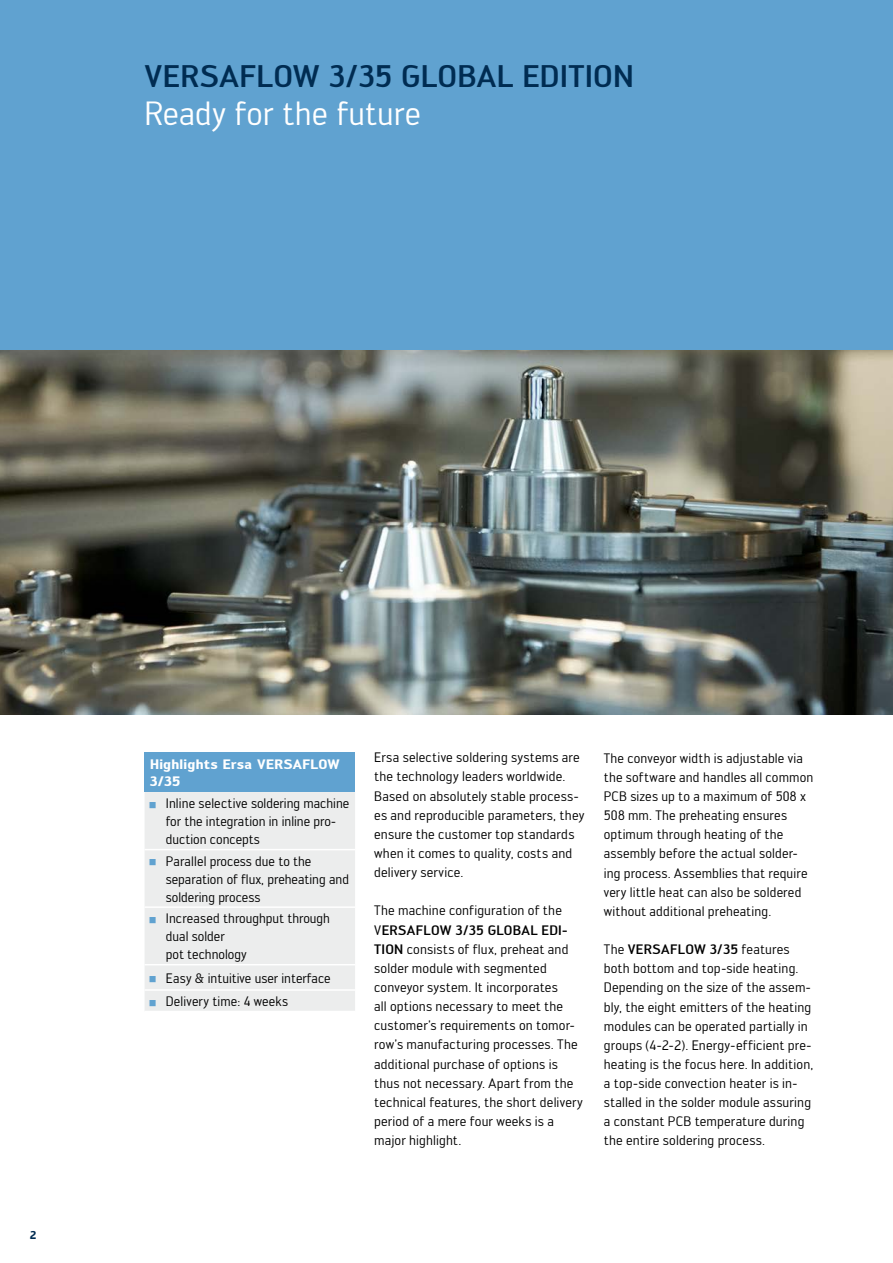
<style>
.page{position:relative;width:893px;height:1263px;background:#fff}
.page>*{position:absolute;margin:0;border:0;box-sizing:border-box;transform-origin:0 0}
.KE_Headline_2{font:33px "Engel";color:#fff}
.KE_Headline_1{font:500 30.75px "Engel";letter-spacing:.005em;color:#002c52}
.KE_Headline_Fließtex{font:13.5px/19.2px "Engel";letter-spacing:.01em;color:#000}
.KE_Tabellenheadline{font:700 13.5px/17px "Engel";letter-spacing:.015em;color:#fff}
.t1{font:700 11.25px "Engel";color:#002c52}
.s1{font-weight:500}
</style>
<div class="page">
<div style="left:0;top:0;width:893px;height:351px;background:#60a2d0"></div>
<img style="left:0;top:351px;width:893px;height:363px">
<div style="left:145px;top:753px;width:210px;height:39px;background:#60a2d0"></div>
<div style="left:145px;top:792px;width:210px;height:219px;background:#eceded"></div>
<hr style="left:145px;top:849px;width:210px;height:1px;background:#fff">
<hr style="left:145px;top:906px;width:210px;height:2px;background:#fff">
<hr style="left:145px;top:964px;width:210px;height:1px;background:#fff">
<hr style="left:145px;top:989px;width:210px;height:2px;background:#fff">
<svg style="left:150px;top:802px;width:6px;height:6px"></svg>
<svg style="left:150px;top:859px;width:6px;height:7px"></svg>
<svg style="left:150px;top:917px;width:6px;height:6px"></svg>
<svg style="left:150px;top:976px;width:6px;height:6px"></svg>
<svg style="left:150px;top:1000px;width:6px;height:6px"></svg>
<p class="KE_Headline_1" style="left:145px;top:58px;width:491px">VERSAFLOW 3/35 GLOBAL EDITION</p>
<p class="KE_Headline_2" style="left:145px;top:95px;width:278px">Ready for the future</p>
<p class="t1" style="left:30px;top:1228px;width:8px">2</p>
<p class="KE_Tabellenheadline" style="left:150px;top:755px;width:191px">Highlights Ersa VERSAFLOW<br>3/35</p>
<p class="KE_Headline_Fließtex" style="left:166px;top:794px;width:185px;line-height:18px">Inline selective soldering machine for the integration in inline pro&shy;duction concepts</p>
<p class="KE_Headline_Fließtex" style="left:166px;top:852px;width:185px;line-height:18px">Parallel process due to the separation of flux, preheating and soldering process</p>
<p class="KE_Headline_Fließtex" style="left:166px;top:909px;width:166px;line-height:18px">Increased throughput through dual solder<br>pot technology</p>
<p class="KE_Headline_Fließtex" style="left:166px;top:968px;width:166px">Easy &amp; intuitive user interface</p>
<p class="KE_Headline_Fließtex" style="left:166px;top:992px;width:124px">Delivery time: 4 weeks</p>
<p class="KE_Headline_Fließtex" style="left:374px;top:748px;width:212px">Ersa selective soldering systems are the technology leaders worldwide.<br>Based on absolutely stable process&shy;es and reproducible parameters, they ensure the customer top standards when it comes to quality, costs and delivery service.</p>
<p class="KE_Headline_Fließtex" style="left:374px;top:901px;width:210px">The machine configuration of the<br>V<span class="s1">ERSAFLOW 3/35 GLOBAL EDI-<br>TION</span> consists of flux, preheat and solder module with segmented conveyor system. It incorporates<br>all options necessary to meet the customer’s requirements on tomor&shy;row’s manufacturing processes. The additional purchase of options is thus not necessary. Apart from the technical features, the short delivery period of a mere four weeks is a major highlight.</p>
<p class="KE_Headline_Fließtex" style="left:604px;top:748px;width:211px">The conveyor width is adjustable via the software and handles all common PCB sizes up to a maximum of 508 x 508 mm. The preheating ensures optimum through heating of the assembly before the actual solder&shy;ing process. Assemblies that require very little heat can also be soldered without additional preheating.</p>
<p class="KE_Headline_Fließtex" style="left:604px;top:940px;width:211px">The <span class="s1">VERSAFLOW 3/35</span> features both bottom and top-side heating.<br>Depending on the size of the assem&shy;bly, the eight emitters of the heating modules can be operated partially in groups (4-2-2). Energy-efficient pre&shy;heating is the focus here. In addition, a top-side convection heater is in&shy;stalled in the solder module assuring a constant PCB temperature during the entire soldering process.</p>
</div>
